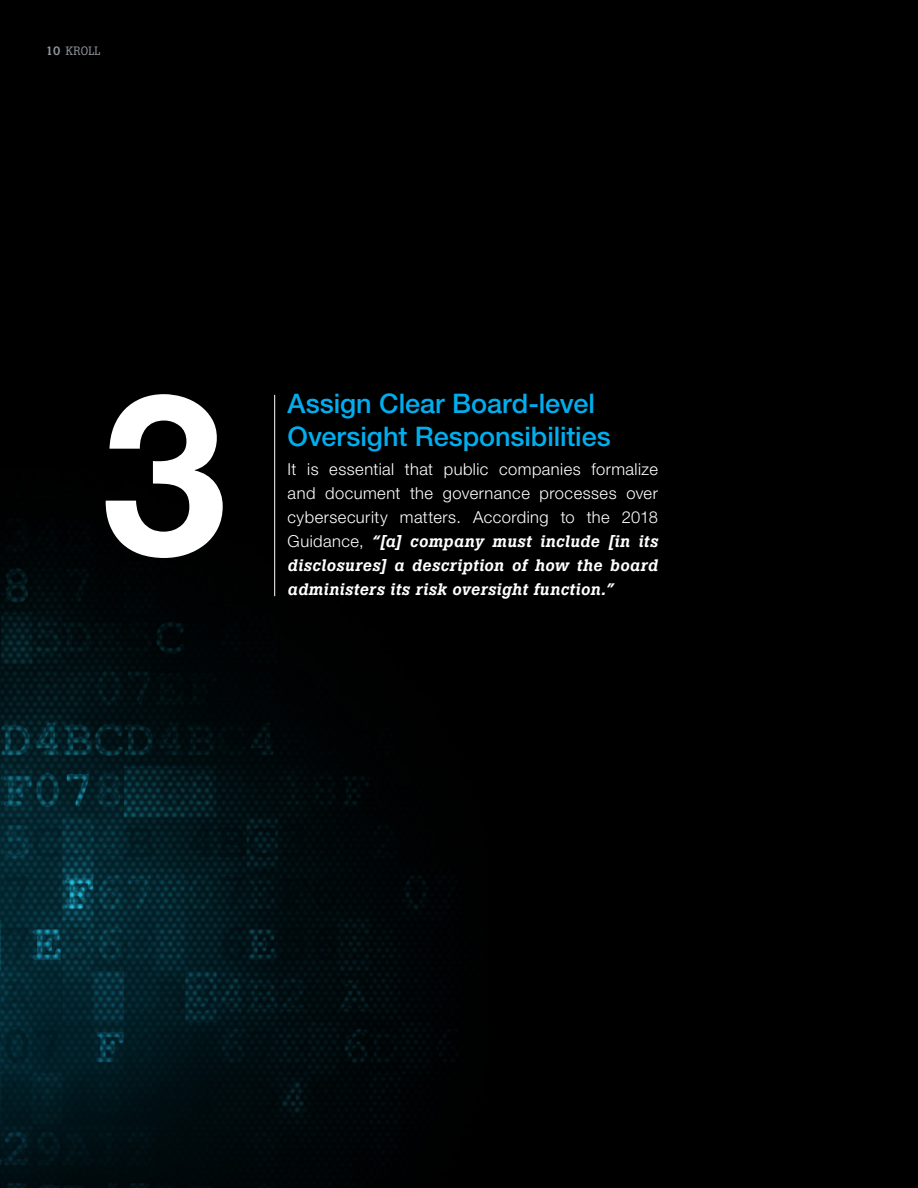
<style>
.page{position:relative;width:918px;height:1188px;background:#000}
.page>*{position:absolute;margin:0;border:0;box-sizing:border-box;transform-origin:0 0}
.t1{font:700 225px "Helvetica Neue LT";color:#fff}
.t2{font:500 27px/33px "Helvetica Neue LT Std";color:#00aeef}
.t3{font:300 16.5px/24px "Helvetica Neue LT Std";letter-spacing:.025em;color:#fff;text-align:justify}
.t4{font:italic 500 16.5px/24px "Boton BQ";letter-spacing:.03em;color:#fff}
.t5{font:12px "Boton BQ";letter-spacing:.02em;color:#91969d}
.s1{font-weight:500}
.s2{font-family:"Helvetica Neue LT Std";font-weight:300;font-style:normal}
</style>
<div class="page">
<img style="left:0;top:394px;width:457px;height:794px">
<hr style="left:274px;top:395px;width:1px;height:201px;background:#fff">
<p class="t5" style="left:46px;top:44px;width:56px"><span class="s1">10</span> KROLL</p>
<h1 class="t1" style="left:102px;top:335px;width:127px">3</h1>
<h2 class="t2" style="left:288px;top:387px;width:325px">Assign Clear Board-level<br>Oversight Responsibilities</h2>
<p class="t3" style="left:288px;top:457px;width:372px">It is essential that public companies formalize and document the governance processes over cybersecurity matters. According to the 2018</p>
<p class="t4" style="left:288px;top:529px;width:372px"><span class="s2">Guidance,</span> “[a] company must include [in its disclosures] a description of how the board</p>
<p class="t4" style="left:288px;top:577px;width:327px">administers its risk oversight function.”</p>
</div>
